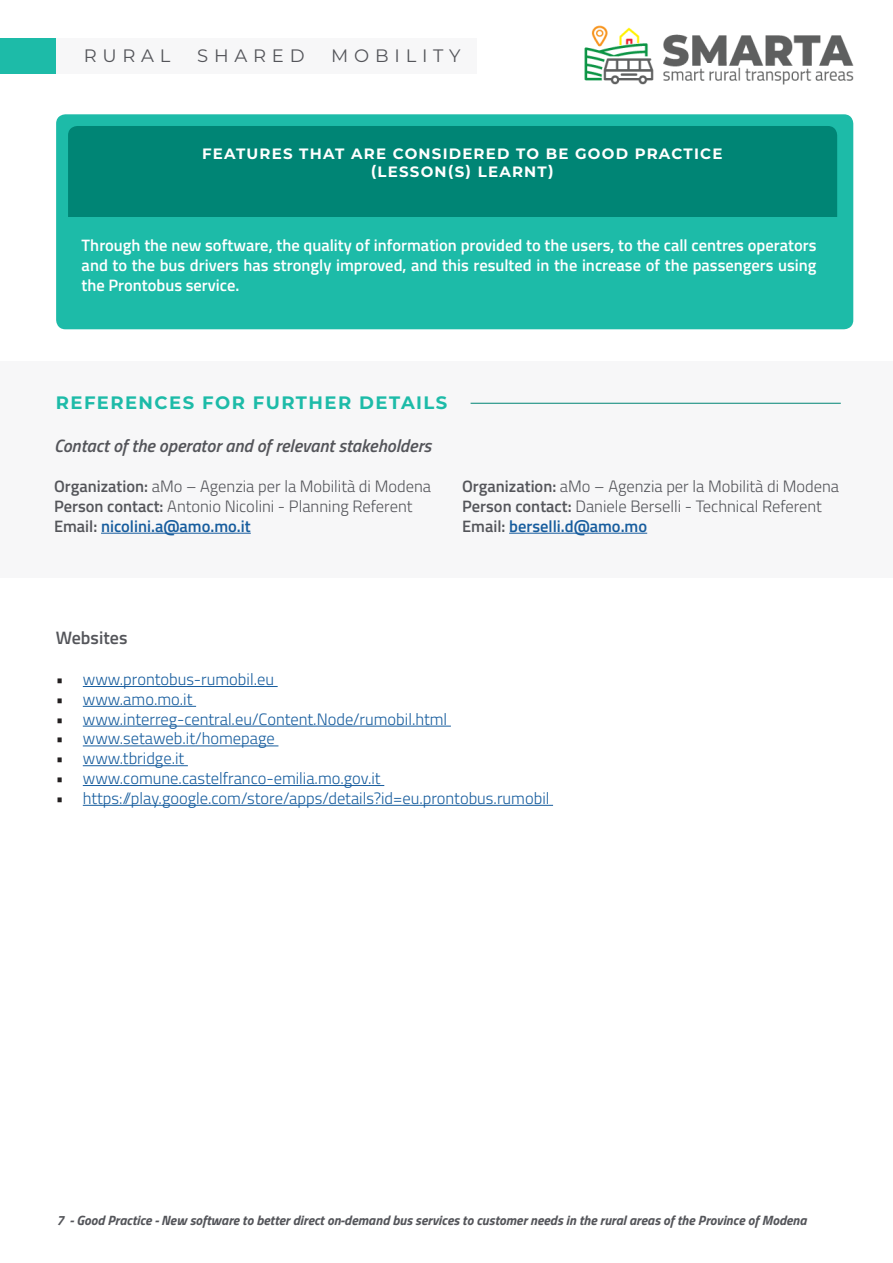
<style>
.page{position:relative;width:893px;height:1263px;background:#fff}
.page>*{position:absolute;margin:0;border:0;box-sizing:border-box;transform-origin:0 0}
.t1{font:italic 600 18px "Titillium Web";color:#54555a}
.t2{font:700 18px "Montserrat";letter-spacing:.08em;color:#1dbba8}
.t3{font:18px "Montserrat";letter-spacing:.32em;color:#54555a}
.t4{font:600 18px "Titillium Web";color:#54555a}
.t5{font:300 16.5px "Titillium Web";color:#175d9e}
.t6{font:600 16.5px/19.8px "Titillium Web";color:#fff;text-align:justify}
.t7{font:300 16.5px "Titillium Web";color:#54555a}
.t8{font:600 16.5px "Titillium Web";color:#175d9e}
.t9{font:700 15px "Montserrat";letter-spacing:.08em;color:#fff}
.t10{font:italic 700 13.5px "Titillium Web";color:#54555a}
.s1{font-weight:600}
.s2{color:#54555a}
.s3{color:#231f20}
</style>
<div class="page">
<div style="left:56px;top:38px;width:420px;height:36px;background:#f7f7f8"></div>
<div style="left:0;top:38px;width:56px;height:36px;background:#1dbba8"></div>
<img style="left:584px;top:25px;width:270px;height:60px">
<div style="left:56px;top:114px;width:797px;height:215px;background:#1dbba8;border-radius:9px"></div>
<div style="left:68px;top:126px;width:769px;height:142px;background:#008575;border-radius:9px"></div>
<div style="left:63px;top:217px;width:777px;height:72px;background:#1dbba8"></div>
<hr style="left:83px;top:686px;width:195px;height:1px;background:#175d9e">
<hr style="left:83px;top:706px;width:113px;height:1px;background:#175d9e">
<hr style="left:83px;top:726px;width:368px;height:1px;background:#175d9e">
<hr style="left:83px;top:746px;width:195px;height:1px;background:#175d9e">
<hr style="left:83px;top:765px;width:105px;height:1px;background:#175d9e">
<hr style="left:83px;top:785px;width:301px;height:1px;background:#175d9e">
<hr style="left:83px;top:805px;width:470px;height:1px;background:#175d9e">
<div style="left:0;top:361px;width:893px;height:217px;background:#f7f7f8"></div>
<hr style="left:471px;top:403px;width:370px;height:1px;background:#008575">
<hr style="left:101px;top:533px;width:150px;height:1px;background:#175d9e">
<hr style="left:509px;top:533px;width:138px;height:1px;background:#175d9e">
<p class="t3" style="left:84px;top:43px;width:88px">RURAL</p>
<p class="t3" style="left:197px;top:43px;width:109px">SHARED</p>
<p class="t3" style="left:331px;top:43px;width:131px">MOBILITY</p>
<p class="t9" style="left:202px;top:143px;width:522px">FEATURES THAT ARE CONSIDERED TO BE GOOD PRACTICE</p>
<p class="t9" style="left:371px;top:161px;width:184px">(LESSON(S) LEARNT)</p>
<p class="t6" style="left:82px;top:234px;width:736px">Through the new software, the quality of information provided to the users, to the call centres operators and to the bus drivers has strongly improved, and this resulted in the increase of the passengers using the Prontobus service.</p>
<p class="t2" style="left:56px;top:390px;width:393px">REFERENCES FOR FURTHER DETAILS</p>
<p class="t1" style="left:54px;top:432px;width:379px">Contact of the operator and of relevant stakeholders</p>
<p class="t7" style="left:54px;top:474px;width:379px"><span class="s1">Organization:</span> aMo – Agenzia per la Mobilità di Modena</p>
<p class="t7" style="left:54px;top:494px;width:360px"><span class="s1">Person contact:</span> Antonio Nicolini - Planning Referent</p>
<p class="t8" style="left:54px;top:513px;width:198px"><span class="s2">Email:</span> nicolini.a@amo.mo.it</p>
<p class="t7" style="left:462px;top:474px;width:379px"><span class="s1">Organization:</span> aMo – Agenzia per la Mobilità di Modena</p>
<p class="t7" style="left:462px;top:494px;width:361px"><span class="s1">Person contact:</span> Daniele Berselli - Technical Referent</p>
<p class="t8" style="left:462px;top:513px;width:187px"><span class="s2">Email:</span> berselli.d@amo.mo</p>
<p class="t4" style="left:56px;top:624px;width:73px">Websites</p>
<p class="t5" style="left:56px;top:667px;width:220px"><span class="s3">•</span> www.prontobus-rumobil.eu</p>
<p class="t5" style="left:56px;top:687px;width:138px"><span class="s3">•</span> www.amo.mo.it</p>
<p class="t5" style="left:56px;top:707px;width:393px"><span class="s3">•</span> www.interreg-central.eu/Content.Node/rumobil.html</p>
<p class="t5" style="left:56px;top:727px;width:221px"><span class="s3">•</span> www.setaweb.it/homepage</p>
<p class="t5" style="left:56px;top:746px;width:130px"><span class="s3">•</span> www.tbridge.it</p>
<p class="t5" style="left:56px;top:766px;width:326px"><span class="s3">•</span> www.comune.castelfranco-emilia.mo.gov.it</p>
<p class="t5" style="left:56px;top:786px;width:495px"><span class="s3">•</span> https://play.google.com/store/apps/details?id=eu.prontobus.rumobil</p>
<p class="t10" style="left:56px;top:1210px;width:752px">7 - Good Practice - New software to better direct on-demand bus services to customer needs in the rural areas of the Province of Modena</p>
</div>
